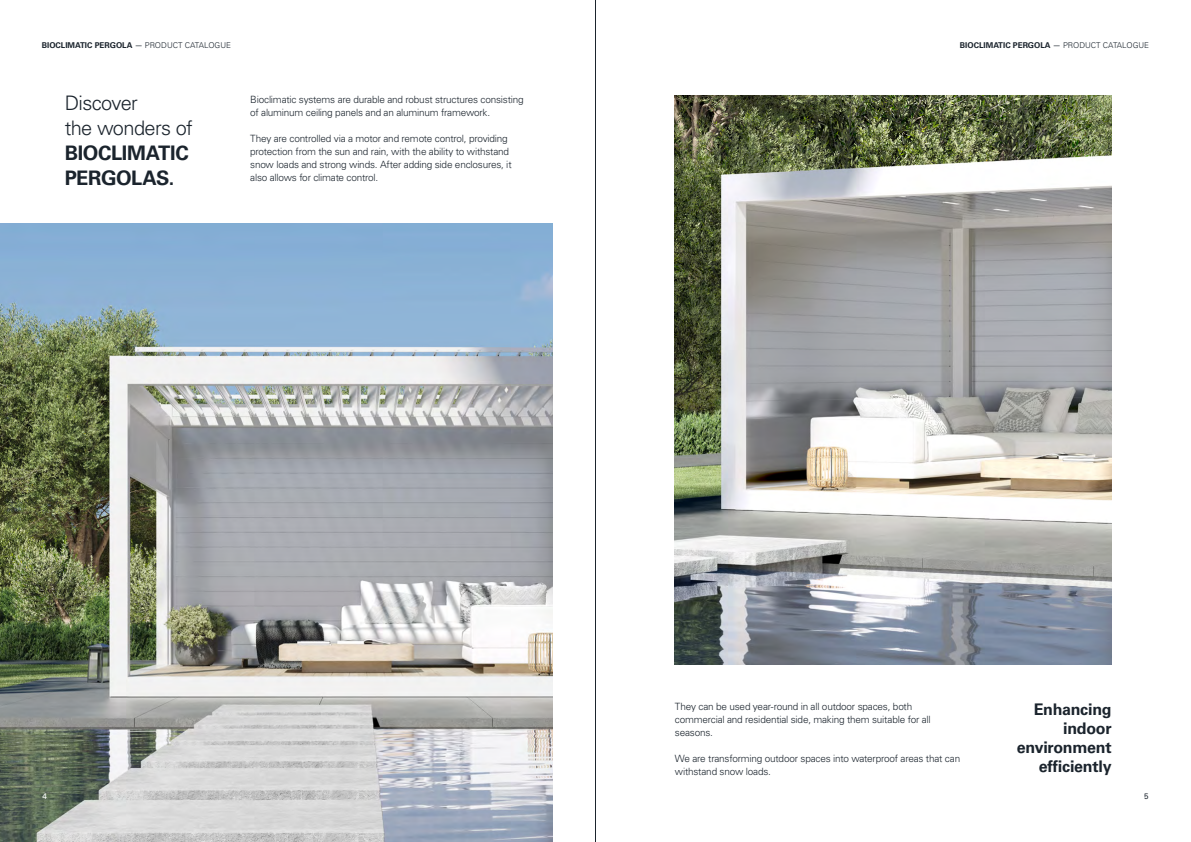
<style>
.page{position:relative;width:1191px;height:842px;background:#fff}
.page>*{position:absolute;margin:0;border:0;box-sizing:border-box;transform-origin:0 0}
.t1{font:300 20px/25px "Univers LT Pro 45";letter-spacing:-.035em;color:#1b242d}
.t2{font:700 20px/25px "Univers LT Pro 65";letter-spacing:-.02em;color:#1b242d}
.t3{font:700 16px/19px "Univers LT Pro 65";letter-spacing:-.02em;color:#1b242d;text-align:right}
.t4{font:300 10px/13px "Univers LT Pro 45";letter-spacing:-.02em;color:#1b242d}
.t5{font:700 8px "Univers LT Pro 65";color:#1b242d}
.t6{font:8px "Univers LT Pro 55 Roman";color:#1b242d}
.t7{font:8px "Univers LT Pro 55 Roman";color:#fff}
.s1{font-family:"Univers LT Pro 55 Roman";font-weight:400}
.s2{font-family:"Univers LT Pro 45";font-weight:300}
</style>
<div class="page">
<img style="left:0;top:223px;width:553px;height:619px">
<img style="left:675px;top:95px;width:436px;height:570px">
<hr style="left:595px;top:0;width:1px;height:842px;background:#1b242d">
<p class="t5" style="left:42px;top:40px;width:191px">BIOCLIMATIC PERGOLA <span class="s1">—</span> <span class="s2">PRODUCT CATALOGUE</span></p>
<p class="t5" style="left:960px;top:40px;width:191px">BIOCLIMATIC PERGOLA <span class="s1">—</span> <span class="s2">PRODUCT CATALOGUE</span></p>
<h1 class="t1" style="left:65px;top:90px;width:130px">Discover<br>the wonders of</h1>
<h1 class="t2" style="left:65px;top:139px;width:125px">BIOCLIMATIC<br>PERGOLAS.</h1>
<p class="t4" style="left:250px;top:92px;width:275px">Bioclimatic systems are durable and robust structures consisting of aluminum ceiling panels and an aluminum framework.</p>
<p class="t4" style="left:250px;top:131px;width:263px">They are controlled via a motor and remote control, providing protection from the sun and rain, with the ability to withstand snow loads and strong winds. After adding side enclosures, it also allows for climate control.</p>
<p class="t7" style="left:43px;top:791px;width:6px">4</p>
<p class="t4" style="left:675px;top:700px;width:257px">They can be used year-round in all outdoor spaces, both commercial and residential side, making them suitable for all seasons.</p>
<p class="t4" style="left:675px;top:752px;width:287px">We are transforming outdoor spaces into waterproof areas that can withstand snow loads.</p>
<h2 class="t3" style="left:1016px;top:699px;width:96px">Enhancing indoor environment efficiently</h2>
<p class="t6" style="left:1144px;top:791px;width:6px">5</p>
</div>
